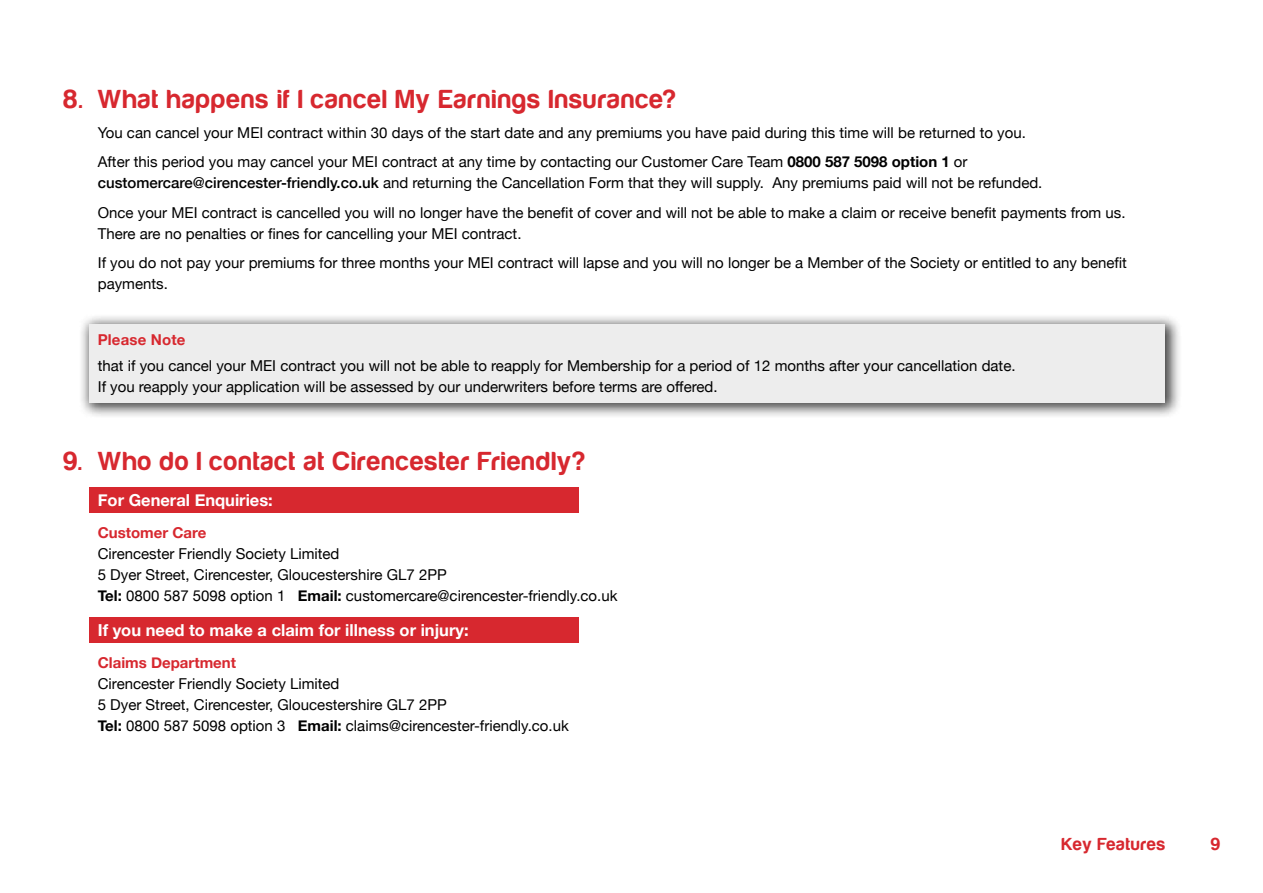
<style>
.page{position:relative;width:1263px;height:893px;background:#fff}
.page>*{position:absolute;margin:0;border:0;box-sizing:border-box;transform-origin:0 0}
.t1{font:27px "Harabara";letter-spacing:.055em;color:#d7282f}
.t2{font:18px "Harabara";letter-spacing:.05em;color:#d7282f}
.t3{font:700 16.5px "Helvetica Neue";color:#fff}
.t4{font:15px/21px "Helvetica Neue";color:#000}
.t5{font:700 15px "Helvetica Neue";color:#d7282f}
.s1{font-weight:700}
.s2{font-weight:500}
</style>
<div class="page">
<div style="left:79px;top:313px;width:1103px;height:106px;background:#000;opacity:.75"></div>
<div style="left:89px;top:324px;width:1076px;height:78px;background:#ededed"></div>
<div style="left:89px;top:487px;width:489px;height:25px;background:#d7282f"></div>
<div style="left:89px;top:617px;width:489px;height:26px;background:#d7282f"></div>
<h1 class="t1" style="left:64px;top:85px;width:614px">8. What happens if I cancel My Earnings Insurance?</h1>
<p class="t4" style="left:98px;top:117px;width:930px;line-height:29.5px">You can cancel your MEI contract within 30 days of the start date and any premiums you have paid during this time will be returned to you.<br>After this period you may cancel your MEI contract at any time by contacting our Customer Care Team <span class="s1">0800 587 5098 option 1</span> or</p>
<p class="t4" style="left:98px;top:168px;width:1029px;line-height:29.5px"><span class="s2">customercare@cirencester-friendly.co.uk</span> and returning the Cancellation Form that they will supply. Any premiums paid will not be refunded.<br>Once your MEI contract is cancelled you will no longer have the benefit of cover and will not be able to make a claim or receive benefit payments from us.</p>
<p class="t4" style="left:98px;top:218px;width:1031px;line-height:29.5px">There are no penalties or fines for cancelling your MEI contract.<br>If you do not pay your premiums for three months your MEI contract will lapse and you will no longer be a Member of the Society or entitled to any benefit</p>
<p class="t4" style="left:98px;top:273px;width:72px">payments.</p>
<p class="t5" style="left:98px;top:331px;width:89px">Please Note</p>
<p class="t4" style="left:98px;top:354px;width:919px">that if you cancel your MEI contract you will not be able to reapply for Membership for a period of 12 months after your cancellation date.<br>If you reapply your application will be assessed by our underwriters before terms are offered.</p>
<h1 class="t1" style="left:64px;top:447px;width:523px">9. Who do I contact at Cirencester Friendly?</h1>
<p class="t3" style="left:98px;top:489px;width:177px">For General Enquiries:</p>
<p class="t5" style="left:98px;top:523px;width:110px">Customer Care</p>
<p class="t4" style="left:98px;top:543px;width:521px">Cirencester Friendly Society Limited<br>5 Dyer Street, Cirencester, Gloucestershire GL7 2PP<br><span class="s1">Tel:</span> 0800 587 5098 option 1 <span class="s1">Email:</span> customercare@cirencester-friendly.co.uk</p>
<p class="t3" style="left:98px;top:620px;width:372px">If you need to make a claim for illness or injury:</p>
<p class="t5" style="left:98px;top:653px;width:140px">Claims Department</p>
<p class="t4" style="left:98px;top:673px;width:472px">Cirencester Friendly Society Limited<br>5 Dyer Street, Cirencester, Gloucestershire GL7 2PP<br><span class="s1">Tel:</span> 0800 587 5098 option 3 <span class="s1">Email:</span> claims@cirencester-friendly.co.uk</p>
<p class="t2" style="left:1062px;top:835px;width:105px">Key Features</p>
<p class="t2" style="left:1211px;top:835px;width:11px">9</p>
</div>
